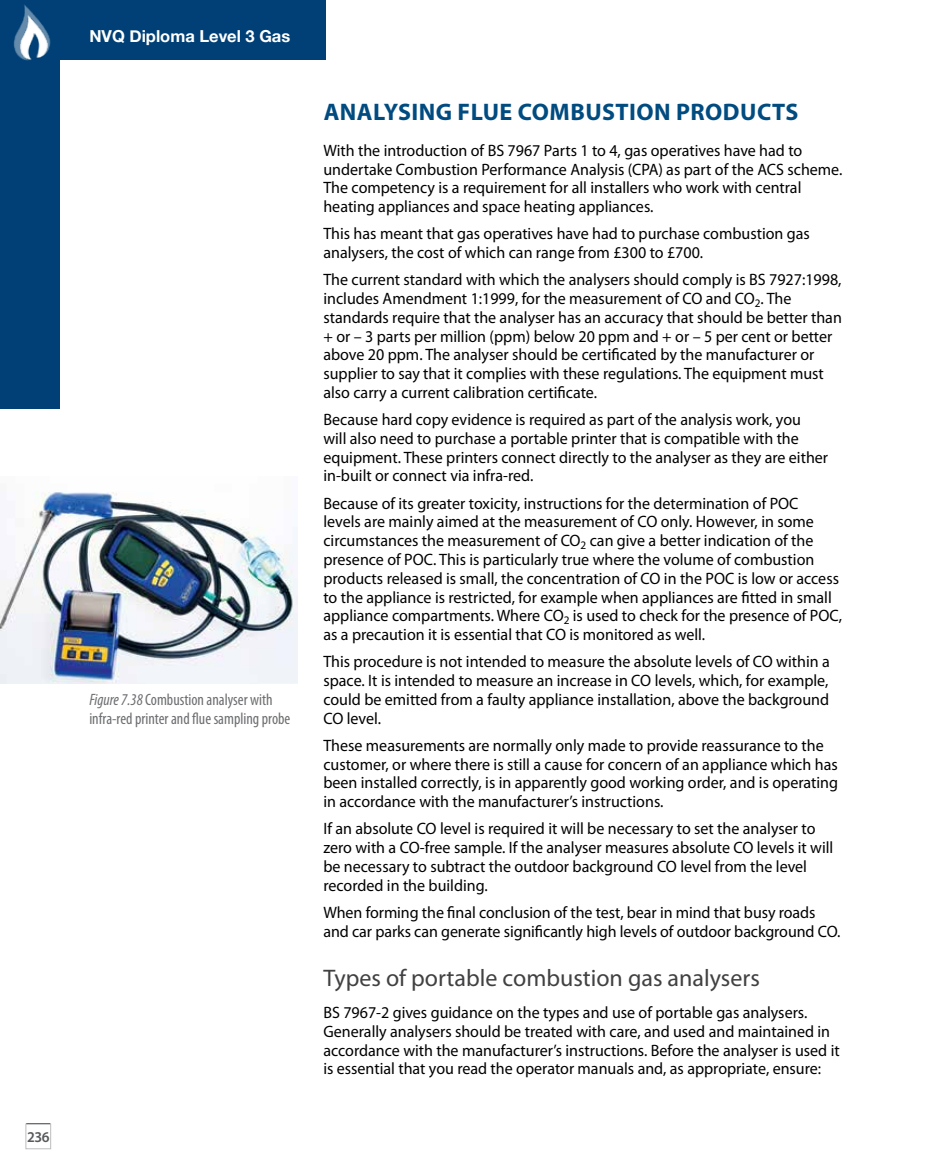
<style>
.page{position:relative;width:932px;height:1174px;background:#fff}
.page>*{position:absolute;margin:0;border:0;box-sizing:border-box;transform-origin:0 0}
.t1{font:24px "Myriad Pro";color:#414042}
.t2{font:700 24px "Myriad Pro";letter-spacing:.02em;color:#004b80}
.t3{font:16.5px/18.8px "Myriad Pro";color:#000}
.t4{font:condensed 16.5px/18.8px "Myriad Pro";color:#6d6e71}
.t5{font:700 16.5px "Helvetica Neue";color:#fff}
.t6{font:600 15px "Myriad Pro";color:#58595b}
.s1{font-style:italic}
</style>
<div class="page">
<img style="left:0;top:492px;width:298px;height:191px">
<div style="left:25px;top:1123px;width:26px;height:26px;border:1px solid #bcbec0"></div>
<div style="left:0;top:0;width:59px;height:408px;background:#004076"></div>
<div style="left:0;top:0;width:325px;height:59px;background:#004076"></div>
<img style="left:24px;top:4px;width:45px;height:56px">
<img style="left:13px;top:10px;width:48px;height:57px">
<p class="t6" style="left:27px;top:1127px;width:24px">236</p>
<p class="t5" style="left:89px;top:22px;width:202px">NVQ Diploma Level 3 Gas</p>
<p class="t4" style="left:89px;top:690px;width:202px"><span class="s1">Figure 7.38</span> Combustion analyser with infra-red printer and flue sampling probe</p>
<h1 class="t2" style="left:323px;top:99px;width:476px">ANALYSING FLUE COMBUSTION PRODUCTS</h1>
<p class="t3" style="left:323px;top:141px;width:520px">With the introduction of BS 7967 Parts 1 to 4, gas operatives have had to undertake Combustion Performance Analysis (CPA) as part of the ACS scheme.<br>The competency is a requirement for all installers who work with central heating appliances and space heating appliances.</p>
<p class="t3" style="left:323px;top:225px;width:487px">This has meant that gas operatives have had to purchase combustion gas analysers, the cost of which can range from £300 to £700.</p>
<p class="t3" style="left:323px;top:271px;width:520px">The current standard with which the analysers should comply is BS 7927:1998, includes Amendment 1:1999, for the measurement of CO and CO<sub>2</sub>. The standards require that the analyser has an accuracy that should be better than + or – 3 parts per million (ppm) below 20 ppm and + or – 5 per cent or better above 20 ppm. The analyser should be certificated by the manufacturer or supplier to say that it complies with these regulations. The equipment must also carry a current calibration certificate.</p>
<p class="t3" style="left:323px;top:410px;width:506px">Because hard copy evidence is required as part of the analysis work, you will also need to purchase a portable printer that is compatible with the equipment. These printers connect directly to the analyser as they are either in-built or connect via infra-red.</p>
<p class="t3" style="left:323px;top:494px;width:520px">Because of its greater toxicity, instructions for the determination of POC<br>levels are mainly aimed at the measurement of CO only. However, in some circumstances the measurement of CO<sub>2</sub> can give a better indication of the presence of POC. This is particularly true where the volume of combustion products released is small, the concentration of CO in the POC is low or access to the appliance is restricted, for example when appliances are fitted in small appliance compartments. Where CO<sub>2</sub> is used to check for the presence of POC, as a precaution it is essential that CO is monitored as well.</p>
<p class="t3" style="left:323px;top:652px;width:507px;text-align:justify">This procedure is not intended to measure the absolute levels of CO within a space. It is intended to measure an increase in CO levels, which, for example, could be emitted from a faulty appliance installation, above the background CO level.</p>
<p class="t3" style="left:323px;top:736px;width:516px">These measurements are normally only made to provide reassurance to the customer, or where there is still a cause for concern of an appliance which has been installed correctly, is in apparently good working order, and is operating in accordance with the manufacturer’s instructions.</p>
<p class="t3" style="left:323px;top:819px;width:511px">If an absolute CO level is required it will be necessary to set the analyser to zero with a CO-free sample. If the analyser measures absolute CO levels it will be necessary to subtract the outdoor background CO level from the level recorded in the building.</p>
<p class="t3" style="left:323px;top:903px;width:518px">When forming the final conclusion of the test, bear in mind that busy roads and car parks can generate significantly high levels of outdoor background CO.</p>
<h1 class="t1" style="left:323px;top:965px;width:438px">Types of portable combustion gas analysers</h1>
<p class="t3" style="left:323px;top:1003px;width:517px">BS 7967-2 gives guidance on the types and use of portable gas analysers.<br>Generally analysers should be treated with care, and used and maintained in accordance with the manufacturer’s instructions. Before the analyser is used it is essential that you read the operator manuals and, as appropriate, ensure:</p>
</div>
